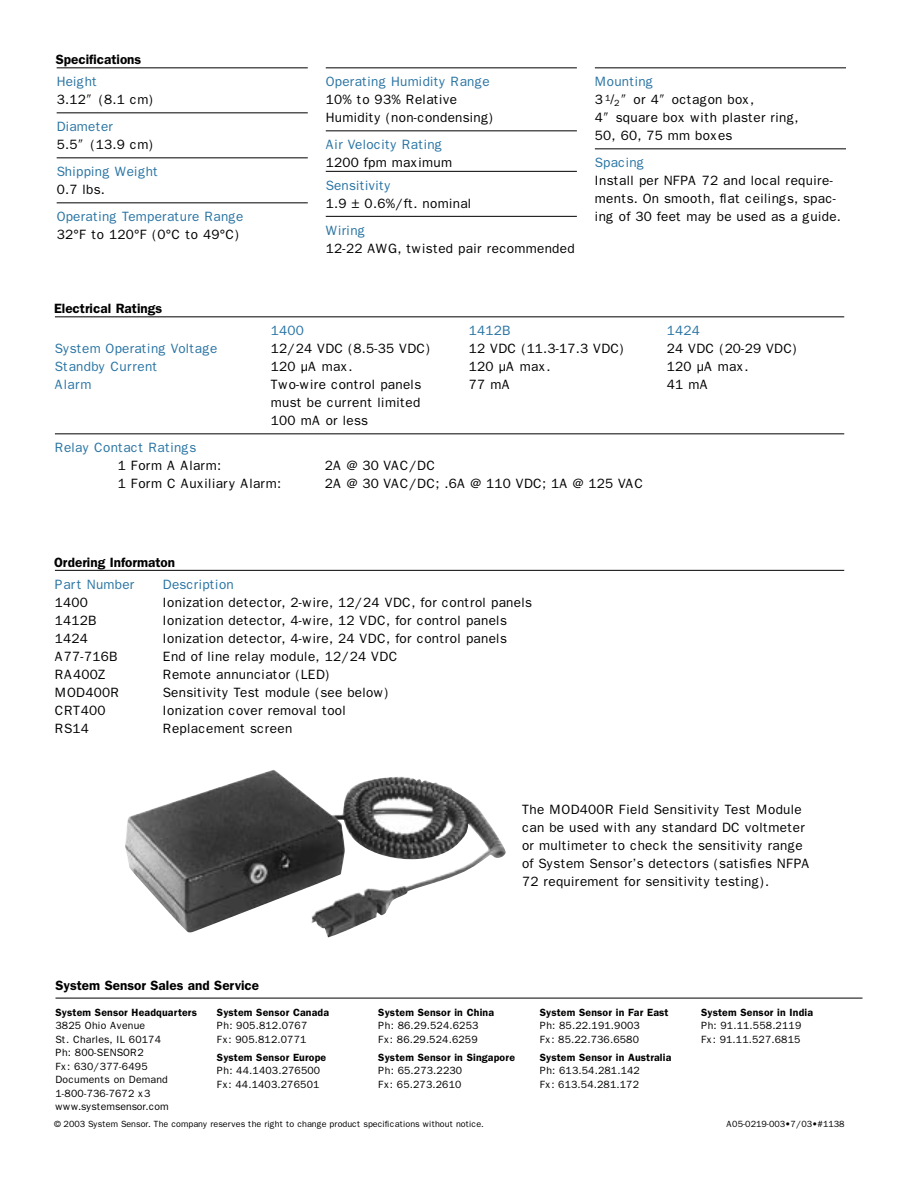
<style>
.page{position:relative;width:918px;height:1188px;background:#fff}
.page>*{position:absolute;margin:0;border:0;box-sizing:border-box;transform-origin:0 0}
.Specs_4__9_12_pt_Frank_Bk_Rule__List_Hea{font:13.5px/18px "Franklin Gothic";letter-spacing:.02em;color:#000}
.Specs_4__9_12_pt_Frank_Bk__List_Info{font:13.5px/18px "Franklin Gothic";letter-spacing:.02em;color:#000}
.Specs_4__9_12_pt_Frank_Bk_Rule__List_Hea-2{font:13.5px/18px "Franklin Gothic";letter-spacing:.015em;color:#2974a3}
.Head_2__9_pt_Frank_Demi_Rule{font:600 13.5px "Franklin Gothic";color:#000}
.Specs_4__9_12_pt_Frank_Bk__List_Info-2{font:13.5px "Franklin Gothic";letter-spacing:.02em;color:#2974a3}
.Notes_3__7_9_pt_Frank_Bk{font:10.5px/13.5px "Franklin Gothic";letter-spacing:.015em;color:#000}
.Notes_2__7_9_pt_Frank_Demi{font:600 10.5px/13.5px "Franklin Gothic";letter-spacing:.015em;color:#000}
.Notes_2__7_9_pt_Frank_Demi-2{font:10.5px "Franklin Gothic";letter-spacing:.015em;color:#000}
.t1{font:9px "Franklin Gothic";color:#000}
.s1{color:#2974a3}
.s2{font-family:"Sabon"}
.s3{color:#000}
.s4{font-weight:400}
</style>
<div class="page">
<hr style="left:56px;top:998px;width:806px;height:1px;background:#000">
<hr style="left:57px;top:68px;width:251px;height:1px;background:#000">
<hr style="left:57px;top:113px;width:251px;height:1px;background:#000">
<hr style="left:57px;top:158px;width:251px;height:1px;background:#000">
<hr style="left:57px;top:203px;width:251px;height:1px;background:#000">
<hr style="left:326px;top:68px;width:251px;height:1px;background:#000">
<hr style="left:326px;top:131px;width:251px;height:1px;background:#000">
<hr style="left:326px;top:171px;width:251px;height:1px;background:#000">
<hr style="left:326px;top:216px;width:251px;height:1px;background:#000">
<hr style="left:595px;top:68px;width:251px;height:1px;background:#000">
<hr style="left:595px;top:149px;width:251px;height:1px;background:#000">
<hr style="left:55px;top:317px;width:789px;height:1px;background:#000">
<hr style="left:55px;top:434px;width:789px;height:1px;background:#000">
<hr style="left:55px;top:570px;width:789px;height:1px;background:#000">
<img style="left:125px;top:770px;width:381px;height:167px">
<p class="Head_2__9_pt_Frank_Demi_Rule" style="left:56px;top:52px;width:87px">Specifications</p>
<p class="Specs_4__9_12_pt_Frank_Bk_Rule__List_Hea-2" style="left:57px;top:73px;width:42px">Height</p>
<p class="Specs_4__9_12_pt_Frank_Bk__List_Info" style="left:57px;top:91px;width:99px">3.12 (8.1 cm)</p>
<p class="Specs_4__9_12_pt_Frank_Bk_Rule__List_Hea-2" style="left:57px;top:118px;width:58px">Diameter</p>
<p class="Specs_4__9_12_pt_Frank_Bk__List_Info" style="left:57px;top:136px;width:99px">5.5 (13.9 cm)</p>
<p class="Specs_4__9_12_pt_Frank_Bk_Rule__List_Hea-2" style="left:57px;top:163px;width:103px">Shipping Weight</p>
<p class="Specs_4__9_12_pt_Frank_Bk__List_Info" style="left:57px;top:181px;width:50px">0.7 lbs.</p>
<p class="Specs_4__9_12_pt_Frank_Bk_Rule__List_Hea-2" style="left:57px;top:208px;width:188px">Operating Temperature Range</p>
<p class="Specs_4__9_12_pt_Frank_Bk__List_Info" style="left:57px;top:226px;width:185px">32°F to 120°F (0°C to 49°C)</p>
<p class="Head_2__9_pt_Frank_Demi_Rule" style="left:54px;top:301px;width:110px">Electrical Ratings</p>
<p class="Specs_4__9_12_pt_Frank_Bk_Rule__List_Hea-2" style="left:326px;top:73px;width:165px">Operating Humidity Range</p>
<p class="Specs_4__9_12_pt_Frank_Bk__List_Info" style="left:326px;top:91px;width:170px">10% to 93% Relative<br>Humidity (non-condensing)</p>
<p class="Specs_4__9_12_pt_Frank_Bk_Rule__List_Hea-2" style="left:326px;top:136px;width:118px">Air Velocity Rating</p>
<p class="Specs_4__9_12_pt_Frank_Bk__List_Info" style="left:326px;top:154px;width:128px">1200 fpm maximum</p>
<p class="Specs_4__9_12_pt_Frank_Bk_Rule__List_Hea" style="left:326px;top:176px;width:147px"><span class="s1">Sensitivity<br></span>1.9 ± 0.6%/ft. nominal</p>
<p class="Specs_4__9_12_pt_Frank_Bk_Rule__List_Hea" style="left:326px;top:221px;width:250px"><span class="s1">Wiring<br></span>12-22 AWG, twisted pair recommended</p>
<p class="Specs_4__9_12_pt_Frank_Bk_Rule__List_Hea" style="left:595px;top:73px;width:205px"><span class="s1">Mounting<br></span>3 <sup>1</sup><span class="s2">/</span><sub>2</sub> or 4 octagon box,<br>4 square box with plaster ring,<br>50, 60, 75 mm boxes</p>
<p class="Specs_4__9_12_pt_Frank_Bk_Rule__List_Hea" style="left:595px;top:154px;width:248px"><span class="s1">Spacing<br></span>Install per NFPA 72 and local require&shy;ments. On smooth, flat ceilings, spac&shy;ing of 30 feet may be used as a guide.</p>
<p class="Specs_4__9_12_pt_Frank_Bk_Rule__List_Hea-2" style="left:271px;top:322px;width:35px">1400</p>
<p class="Specs_4__9_12_pt_Frank_Bk_Rule__List_Hea-2" style="left:469px;top:322px;width:44px">1412B</p>
<p class="Specs_4__9_12_pt_Frank_Bk_Rule__List_Hea-2" style="left:667px;top:322px;width:35px">1424</p>
<p class="Specs_4__9_12_pt_Frank_Bk_Rule__List_Hea-2" style="left:55px;top:340px;width:164px">System Operating Voltage</p>
<p class="Specs_4__9_12_pt_Frank_Bk_Rule__List_Hea" style="left:271px;top:340px;width:161px">12/24 VDC (8.5-35 VDC)</p>
<p class="Specs_4__9_12_pt_Frank_Bk_Rule__List_Hea" style="left:469px;top:340px;width:157px">12 VDC (11.3-17.3 VDC)</p>
<p class="Specs_4__9_12_pt_Frank_Bk_Rule__List_Hea" style="left:667px;top:340px;width:132px">24 VDC (20-29 VDC)</p>
<p class="Specs_4__9_12_pt_Frank_Bk__List_Info-2" style="left:55px;top:359px;width:104px">Standby Current</p>
<p class="Specs_4__9_12_pt_Frank_Bk__List_Info" style="left:271px;top:358px;width:83px">120 µA max.</p>
<p class="Specs_4__9_12_pt_Frank_Bk__List_Info" style="left:469px;top:358px;width:83px">120 µA max.</p>
<p class="Specs_4__9_12_pt_Frank_Bk__List_Info" style="left:667px;top:358px;width:83px">120 µA max.</p>
<p class="Specs_4__9_12_pt_Frank_Bk__List_Info-2" style="left:55px;top:377px;width:38px">Alarm</p>
<p class="Specs_4__9_12_pt_Frank_Bk__List_Info" style="left:271px;top:376px;width:152px">Two-wire control panels</p>
<p class="Specs_4__9_12_pt_Frank_Bk__List_Info" style="left:469px;top:376px;width:43px">77 mA</p>
<p class="Specs_4__9_12_pt_Frank_Bk__List_Info" style="left:667px;top:376px;width:43px">41 mA</p>
<p class="Specs_4__9_12_pt_Frank_Bk__List_Info" style="left:271px;top:394px;width:151px">must be current limited<br>100 mA or less</p>
<p class="Specs_4__9_12_pt_Frank_Bk_Rule__List_Hea-2" style="left:118px;top:439px;width:105px;text-indent:-63px">Relay Contact Ratings<br><span class="s3">1 Form A Alarm:</span></p>
<p class="Specs_4__9_12_pt_Frank_Bk_Rule__List_Hea" style="left:325px;top:457px;width:112px">2A @ 30 VAC/DC</p>
<p class="Specs_4__9_12_pt_Frank_Bk_Rule__List_Hea" style="left:118px;top:475px;width:165px">1 Form C Auxiliary Alarm:</p>
<p class="Specs_4__9_12_pt_Frank_Bk_Rule__List_Hea" style="left:325px;top:475px;width:320px">2A @ 30 VAC/DC; .6A @ 110 VDC; 1A @ 125 VAC</p>
<p class="Head_2__9_pt_Frank_Demi_Rule" style="left:54px;top:554px;width:123px">Ordering Informaton</p>
<p class="Specs_4__9_12_pt_Frank_Bk_Rule__List_Hea-2" style="left:55px;top:575px;width:81px">Part Number</p>
<p class="Specs_4__9_12_pt_Frank_Bk_Rule__List_Hea-2" style="left:163px;top:575px;width:72px">Description</p>
<p class="Specs_4__9_12_pt_Frank_Bk_Rule__List_Hea" style="left:55px;top:593px;width:35px">1400</p>
<p class="Specs_4__9_12_pt_Frank_Bk_Rule__List_Hea" style="left:163px;top:593px;width:370px">Ionization detector, 2-wire, 12/24 VDC, for control panels</p>
<p class="Specs_4__9_12_pt_Frank_Bk_Rule__List_Hea" style="left:55px;top:611px;width:44px">1412B</p>
<p class="Specs_4__9_12_pt_Frank_Bk_Rule__List_Hea" style="left:163px;top:611px;width:345px">Ionization detector, 4-wire, 12 VDC, for control panels</p>
<p class="Specs_4__9_12_pt_Frank_Bk_Rule__List_Hea" style="left:55px;top:629px;width:35px">1424</p>
<p class="Specs_4__9_12_pt_Frank_Bk_Rule__List_Hea" style="left:163px;top:629px;width:345px">Ionization detector, 4-wire, 24 VDC, for control panels</p>
<p class="Specs_4__9_12_pt_Frank_Bk_Rule__List_Hea" style="left:55px;top:647px;width:65px">A77-716B</p>
<p class="Specs_4__9_12_pt_Frank_Bk_Rule__List_Hea" style="left:163px;top:647px;width:236px">End of line relay module, 12/24 VDC</p>
<p class="Specs_4__9_12_pt_Frank_Bk_Rule__List_Hea" style="left:55px;top:665px;width:54px">RA400Z</p>
<p class="Specs_4__9_12_pt_Frank_Bk_Rule__List_Hea" style="left:163px;top:665px;width:169px">Remote annunciator (LED)</p>
<p class="Specs_4__9_12_pt_Frank_Bk_Rule__List_Hea" style="left:55px;top:683px;width:66px">MOD400R</p>
<p class="Specs_4__9_12_pt_Frank_Bk_Rule__List_Hea" style="left:163px;top:683px;width:228px">Sensitivity Test module (see below)</p>
<p class="Specs_4__9_12_pt_Frank_Bk_Rule__List_Hea" style="left:55px;top:701px;width:52px">CRT400</p>
<p class="Specs_4__9_12_pt_Frank_Bk_Rule__List_Hea" style="left:163px;top:701px;width:185px">Ionization cover removal tool</p>
<p class="Specs_4__9_12_pt_Frank_Bk_Rule__List_Hea" style="left:55px;top:719px;width:36px">RS14</p>
<p class="Specs_4__9_12_pt_Frank_Bk_Rule__List_Hea" style="left:163px;top:719px;width:131px">Replacement screen</p>
<p class="Head_2__9_pt_Frank_Demi_Rule" style="left:56px;top:978px;width:205px">System Sensor Sales and Service</p>
<p class="Notes_2__7_9_pt_Frank_Demi" style="left:56px;top:1005px;width:143px">System Sensor Headquarters</p>
<p class="Notes_3__7_9_pt_Frank_Bk" style="left:56px;top:1019px;width:115px">3825 Ohio Avenue<br>St. Charles, IL 60174<br>Ph: 800-SENSOR2<br>Fx: 630/377-6495<br>Documents on Demand<br>1-800-736-7672 x3 www.systemsensor.com</p>
<p class="Notes_2__7_9_pt_Frank_Demi" style="left:217px;top:1005px;width:114px">System Sensor Canada</p>
<p class="Notes_3__7_9_pt_Frank_Bk" style="left:217px;top:1019px;width:92px">Ph: 905.812.0767<br>Fx: 905.812.0771</p>
<p class="Notes_2__7_9_pt_Frank_Demi" style="left:217px;top:1050px;width:111px">System Sensor Europe</p>
<p class="Notes_3__7_9_pt_Frank_Bk" style="left:217px;top:1064px;width:105px">Ph: 44.1403.276500<br>Fx: 44.1403.276501</p>
<p class="Specs_4__9_12_pt_Frank_Bk__List_Info" style="left:522px;top:801px;width:290px">The MOD400R Field Sensitivity Test Module can be used with any standard DC voltmeter or multimeter to check the sensitivity range of System Sensor’s detectors (satisfies NFPA 72 requirement for sensitivity testing).</p>
<p class="Notes_2__7_9_pt_Frank_Demi" style="left:378px;top:1005px;width:117px">System Sensor in China</p>
<p class="Notes_3__7_9_pt_Frank_Bk" style="left:378px;top:1019px;width:102px">Ph: 86.29.524.6253<br>Fx: 86.29.524.6259</p>
<p class="Notes_2__7_9_pt_Frank_Demi" style="left:378px;top:1050px;width:138px">System Sensor in Singapore</p>
<p class="Notes_3__7_9_pt_Frank_Bk" style="left:378px;top:1064px;width:86px">Ph: 65.273.2230<br>Fx: 65.273.2610</p>
<p class="Notes_2__7_9_pt_Frank_Demi" style="left:540px;top:1005px;width:130px">System Sensor in Far East</p>
<p class="Notes_3__7_9_pt_Frank_Bk" style="left:540px;top:1019px;width:102px">Ph: 85.22.191.9003<br>Fx: 85.22.736.6580</p>
<p class="Notes_2__7_9_pt_Frank_Demi" style="left:540px;top:1050px;width:133px">System Sensor in Australia</p>
<p class="Notes_3__7_9_pt_Frank_Bk" style="left:540px;top:1064px;width:102px">Ph: 613.54.281.142<br>Fx: 613.54.281.172</p>
<p class="Notes_2__7_9_pt_Frank_Demi" style="left:701px;top:1005px;width:113px">System Sensor in India<br><span class="s4">Ph: 91.11.558.2119</span></p>
<p class="Notes_2__7_9_pt_Frank_Demi-2" style="left:701px;top:1033px;width:101px">Fx: 91.11.527.6815</p>
<p class="t1" style="left:54px;top:1119px;width:431px">© 2003 System Sensor. The company reserves the right to change product specifications without notice.</p>
<p class="t1" style="left:727px;top:1119px;width:120px">A05-0219-003•7/03•#1138</p>
</div>
